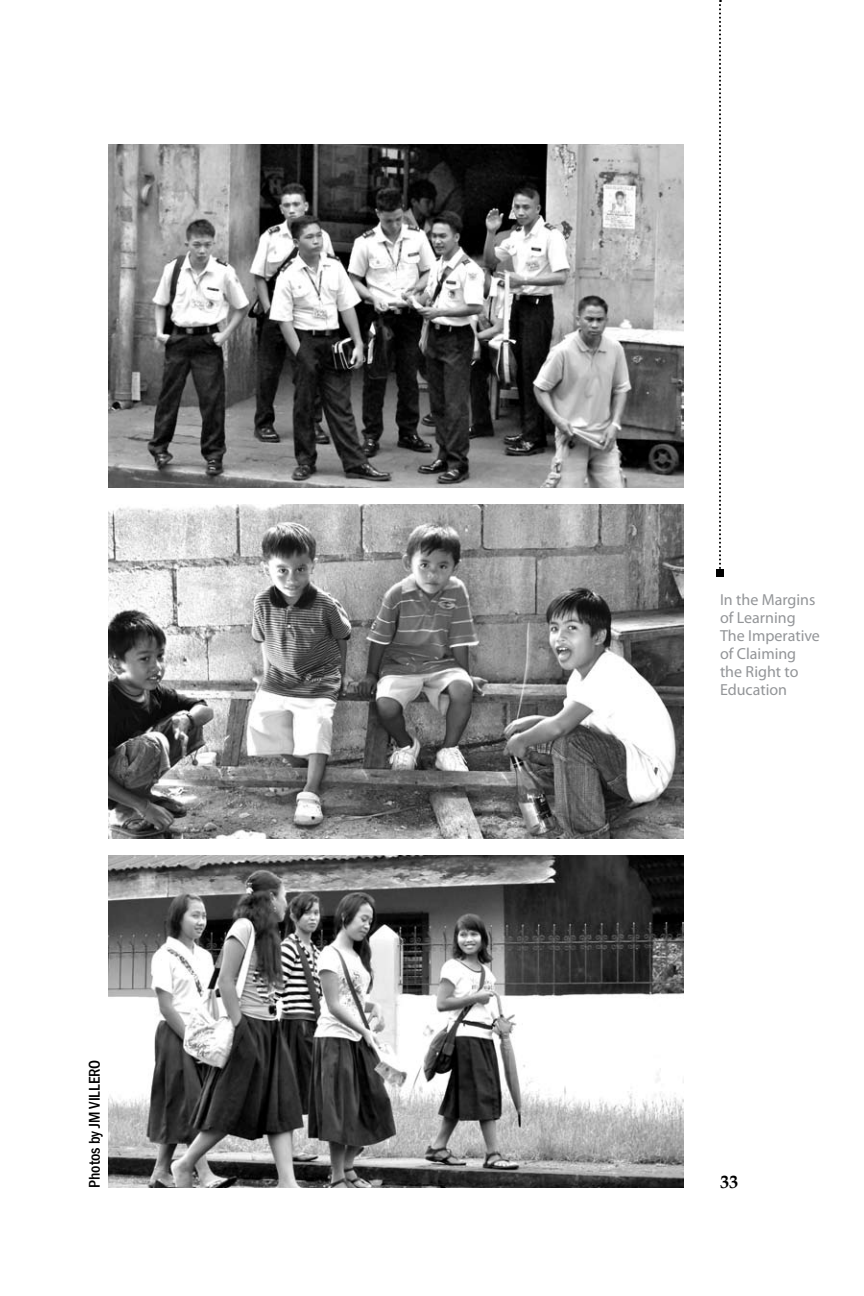
<style>
.page{position:relative;width:864px;height:1296px;background:#fff}
.page>*{position:absolute;margin:0;border:0;box-sizing:border-box;transform-origin:0 0}
.t1{font:700 18px "Book Antiqua";color:#000}
.t2{font:16px/18px "Myriad Pro";color:#939598}
.t3{font:500 condensed 16px "Franklin Gothic";color:#000}
</style>
<div class="page">
<svg style="left:719px;top:0;width:2px;height:569px"></svg>
<div style="left:716px;top:569px;width:8px;height:8px;background:#000"></div>
<img style="left:108px;top:144px;width:576px;height:344px">
<img style="left:108px;top:504px;width:576px;height:334px">
<img style="left:108px;top:856px;width:576px;height:332px">
<p class="t3" style="left:84px;top:1188px;width:130px;rotate:-90deg">Photos by JM VILLERO</p>
<p class="t2" style="left:720px;top:590px;width:101px">In the Margins of Learning<br>The Imperative of Claiming the Right to<br>Education</p>
<p class="t1" style="left:720px;top:1169px;width:19px">33</p>
</div>
